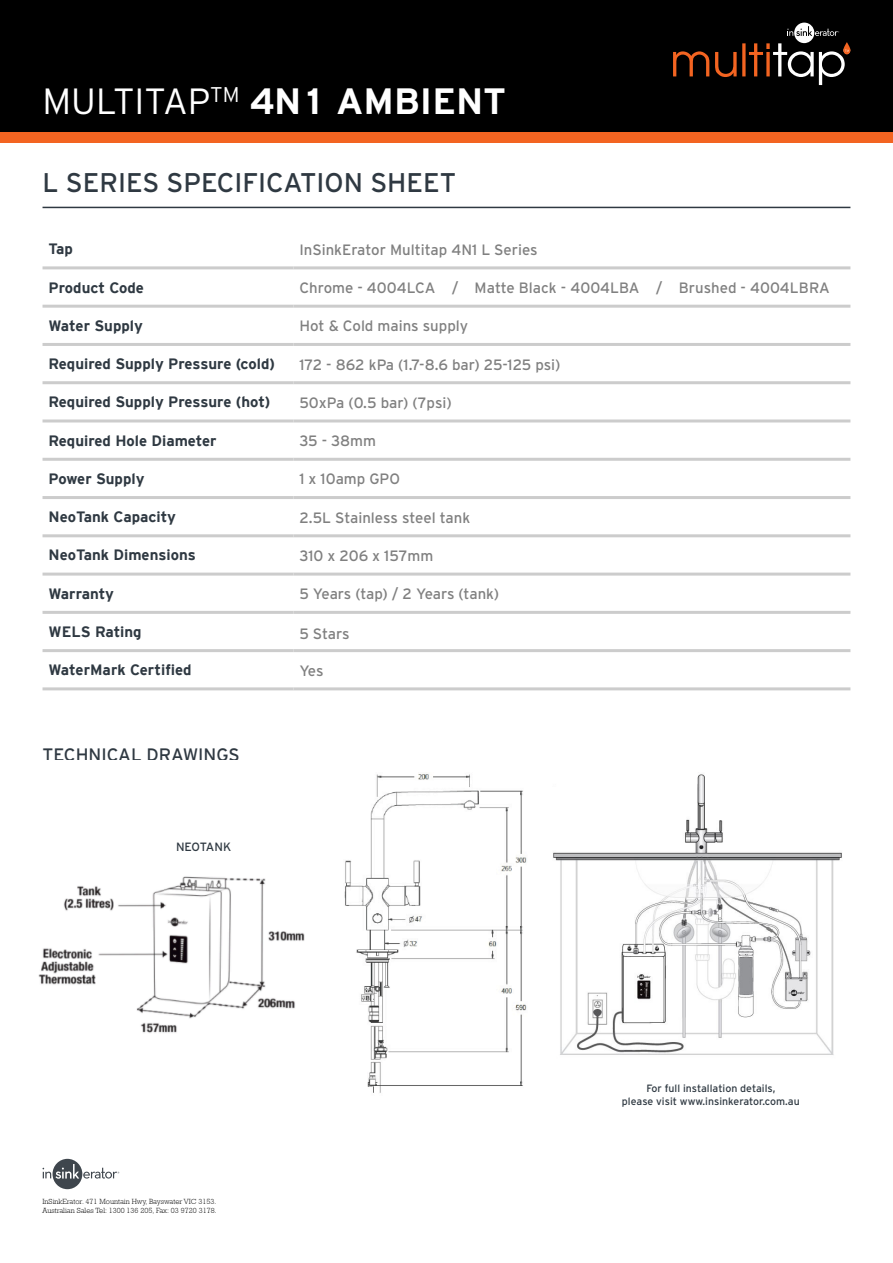
<style>
.page{position:relative;width:893px;height:1263px;background:#fff}
.page>*{position:absolute;margin:0;border:0;box-sizing:border-box;transform-origin:0 0}
.t1{font:700 36.45px "Interstate";color:#fff}
.t2{font:27px "Interstate";color:#2f3942}
.t3{font:18px "Interstate";color:#2f3942}
.t4{font:15px "Interstate";color:#808080}
.t5{font:700 15px "Interstate";color:#2f3942}
.t6{font:12px "Interstate";letter-spacing:-.015em;color:#2f3942}
.t7{font:10.5px/12.6px "Interstate";color:#2f3942;text-align:center}
.t8{font:300 7.5px/9px "Rockwell";color:#000}
.s1{font-weight:300}
</style>
<div class="page">
<div style="left:0;top:0;width:893px;height:142px;background:#000"></div>
<svg style="left:673px;top:23px;width:177px;height:62px"></svg>
<div style="left:0;top:132px;width:893px;height:10px;background:#f36421"></div>
<hr style="left:43px;top:207px;width:807px;height:1px;background:#2f3942">
<hr style="left:43px;top:266px;width:250px;height:3px;background:#ccc">
<hr style="left:293px;top:266px;width:557px;height:3px;background:#ccc">
<hr style="left:43px;top:305px;width:250px;height:3px;background:#ccc">
<hr style="left:293px;top:305px;width:557px;height:3px;background:#ccc">
<hr style="left:43px;top:343px;width:250px;height:3px;background:#ccc">
<hr style="left:293px;top:343px;width:557px;height:3px;background:#ccc">
<hr style="left:43px;top:381px;width:250px;height:3px;background:#ccc">
<hr style="left:293px;top:381px;width:557px;height:3px;background:#ccc">
<hr style="left:43px;top:419px;width:250px;height:3px;background:#ccc">
<hr style="left:293px;top:419px;width:557px;height:3px;background:#ccc">
<hr style="left:43px;top:458px;width:250px;height:3px;background:#ccc">
<hr style="left:293px;top:458px;width:557px;height:3px;background:#ccc">
<hr style="left:43px;top:496px;width:250px;height:3px;background:#ccc">
<hr style="left:293px;top:496px;width:557px;height:3px;background:#ccc">
<hr style="left:43px;top:534px;width:250px;height:3px;background:#ccc">
<hr style="left:293px;top:534px;width:557px;height:3px;background:#ccc">
<hr style="left:43px;top:573px;width:250px;height:3px;background:#ccc">
<hr style="left:293px;top:573px;width:557px;height:3px;background:#ccc">
<hr style="left:43px;top:611px;width:250px;height:3px;background:#ccc">
<hr style="left:293px;top:611px;width:557px;height:3px;background:#ccc">
<hr style="left:43px;top:649px;width:250px;height:3px;background:#ccc">
<hr style="left:293px;top:649px;width:557px;height:3px;background:#ccc">
<hr style="left:43px;top:687px;width:250px;height:3px;background:#ccc">
<hr style="left:293px;top:687px;width:557px;height:3px;background:#ccc">
<img style="left:38px;top:774px;width:489px;height:319px">
<div style="left:4px;top:765px;width:211px;height:29px;background:#fff"></div>
<div style="left:4px;top:1076px;width:211px;height:30px;background:#fff"></div>
<img style="left:553px;top:774px;width:289px;height:281px">
<svg style="left:43px;top:1159px;width:76px;height:30px"></svg>
<p class="t1" style="left:43px;top:81px;width:465px"><span class="s1">MULTITAP</span><sup>TM</sup> 4N1 AMBIENT</p>
<p class="t2" style="left:43px;top:167px;width:415px">L SERIES SPECIFICATION SHEET</p>
<p class="t5" style="left:49px;top:241px;width:26px">Tap</p>
<p class="t4" style="left:299px;top:241px;width:240px">InSinkErator Multitap 4N1 L Series</p>
<p class="t5" style="left:49px;top:279px;width:97px">Product Code</p>
<p class="t4" style="left:299px;top:279px;width:532px">Chrome - 4004LCA / Matte Black - 4004LBA / Brushed - 4004LBRA</p>
<p class="t5" style="left:49px;top:317px;width:96px">Water Supply</p>
<p class="t4" style="left:299px;top:318px;width:170px">Hot &amp; Cold mains supply</p>
<p class="t5" style="left:49px;top:355px;width:228px">Required Supply Pressure (cold)</p>
<p class="t4" style="left:299px;top:356px;width:263px">172 - 862 kPa (1.7-8.6 bar) 25-125 psi)</p>
<p class="t5" style="left:49px;top:394px;width:223px">Required Supply Pressure (hot)</p>
<p class="t4" style="left:299px;top:394px;width:154px">50xPa (0.5 bar) (7psi)</p>
<p class="t5" style="left:49px;top:432px;width:170px">Required Hole Diameter</p>
<p class="t4" style="left:299px;top:432px;width:78px">35 - 38mm</p>
<p class="t5" style="left:49px;top:470px;width:98px">Power Supply</p>
<p class="t4" style="left:299px;top:471px;width:102px">1 x 10amp GPO</p>
<p class="t5" style="left:49px;top:508px;width:129px">NeoTank Capacity</p>
<p class="t4" style="left:299px;top:509px;width:172px">2.5L Stainless steel tank</p>
<p class="t5" style="left:49px;top:547px;width:149px">NeoTank Dimensions</p>
<p class="t4" style="left:299px;top:547px;width:136px">310 x 206 x 157mm</p>
<p class="t5" style="left:49px;top:585px;width:67px">Warranty</p>
<p class="t4" style="left:299px;top:585px;width:201px">5 Years (tap) / 2 Years (tank)</p>
<p class="t5" style="left:49px;top:623px;width:95px">WELS Rating</p>
<p class="t4" style="left:299px;top:625px;width:52px">5 Stars</p>
<p class="t5" style="left:49px;top:662px;width:145px">WaterMark Certified</p>
<p class="t4" style="left:299px;top:662px;width:26px">Yes</p>
<p class="t3" style="left:43px;top:744px;width:199px">TECHNICAL DRAWINGS</p>
<p class="t6" style="left:176px;top:840px;width:57px">NEOTANK</p>
<p class="t8" style="left:43px;top:1197px;width:176px">InSinkErator. 471 Mountain Hwy, Bayswater VIC 3153.<br>Australian Sales Tel: 1300 136 205, Fax: 03 9720 3178.</p>
<p class="t7" style="left:622px;top:1082px;width:179px">For full installation details,<br>please visit www.insinkerator.com.au</p>
</div>
